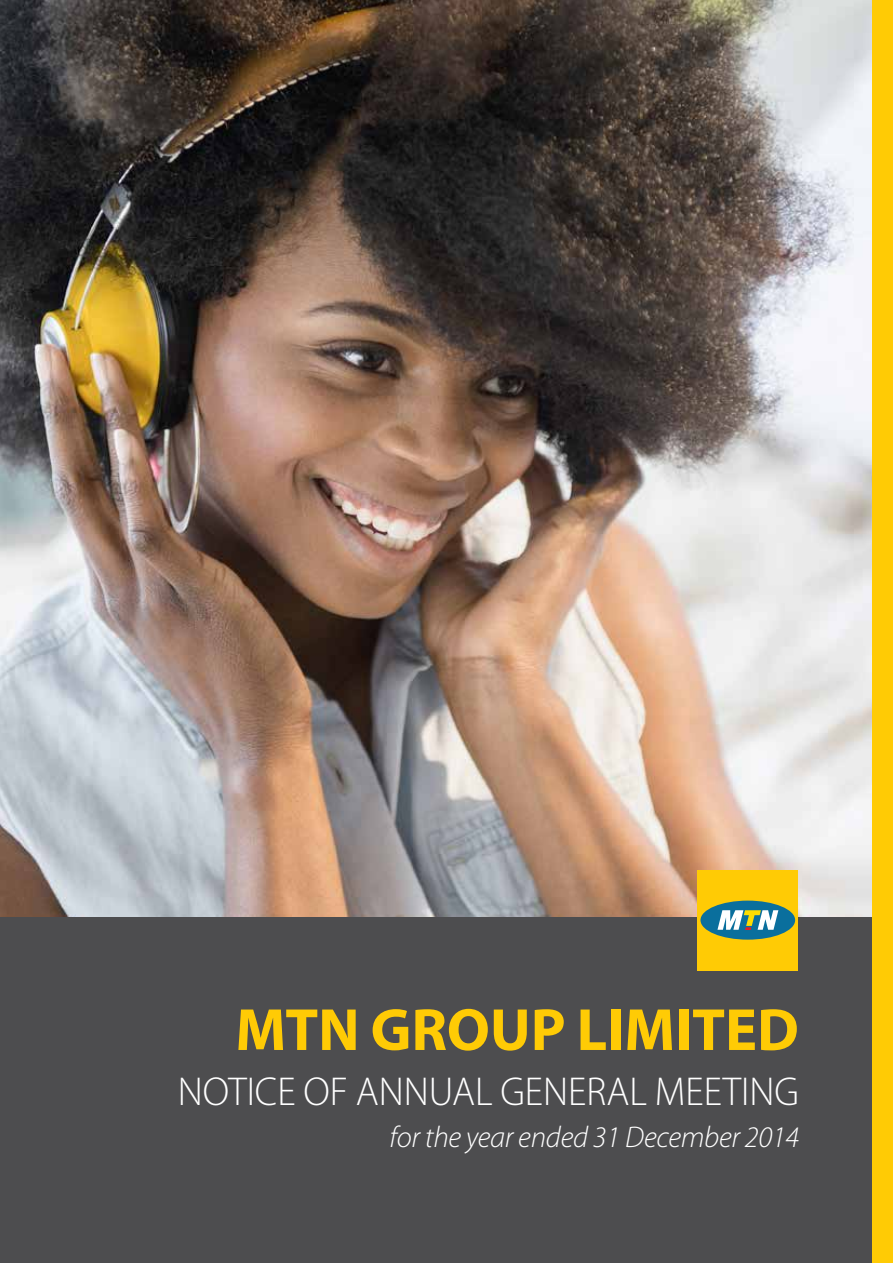
<style>
.page{position:relative;width:893px;height:1263px;background:#fff}
.page>*{position:absolute;margin:0;border:0;box-sizing:border-box;transform-origin:0 0}
.t1{font:700 60px "Myriad Pro";color:#ffcb05}
.t2{font:300 40.5px "Myriad Pro";color:#fff}
.t3{font:italic 300 30px "Myriad Pro";letter-spacing:-.01em;color:#fff}
</style>
<div class="page">
<div style="left:0;top:0;width:884px;height:1263px;background:#4d4d4f"></div>
<img style="left:0;top:0;width:872px;height:916px">
<div style="left:697px;top:870px;width:101px;height:101px;background:#ffcb05"></div>
<div style="left:700px;top:901px;width:95px;height:39px;background:#0a6f9d;border-radius:50%"></div>
<svg style="left:717px;top:910px;width:61px;height:20px"></svg>
<div style="left:872px;top:0;width:21px;height:1263px;background:#ffcb05"></div>
<h1 class="t1" style="left:235px;top:991px;width:565px">MTN GROUP LIMITED</h1>
<h2 class="t2" style="left:178px;top:1067px;width:623px">NOTICE OF ANNUAL GENERAL MEETING</h2>
<p class="t3" style="left:389px;top:1119px;width:411px">for the year ended 31 December 2014</p>
</div>
